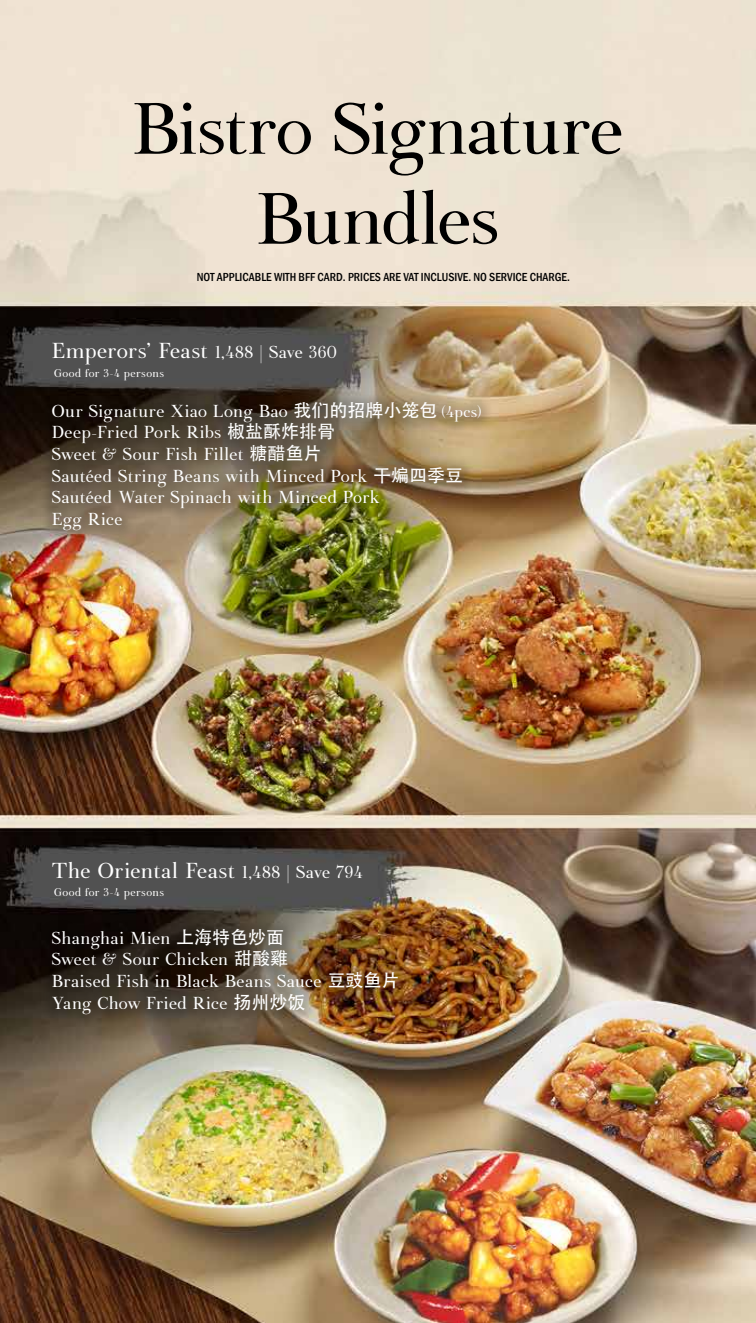
<style>
.page{position:relative;width:756px;height:1323px;background:#fff}
.page>*{position:absolute;margin:0;border:0;box-sizing:border-box;transform-origin:0 0}
.t1{font:75px/90px "Botera TFE";letter-spacing:-.025em;color:#000;text-align:center}
.t2{font:22.5px "Botera TFE";letter-spacing:.01em;color:#fff}
.t3{font:18px/21.6px "Botera TFE";letter-spacing:.015em;color:#fff}
.t4{font:500 condensed 12px "Franklin Gothic";color:#000}
.t5{font:11.7px "Botera TFE";letter-spacing:.03em;color:#fff}
.s1{font-size:18px}
.s2{font-family:"Adobe Heiti Std"}
.s3{font-size:16.2px}
</style>
<div class="page">
<img style="left:0;top:0;width:756px;height:1323px">
<div style="left:38px;top:917px;width:374px;height:112px;background:#000;opacity:.2"></div>
<div style="left:38px;top:390px;width:457px;height:156px;background:#000;opacity:.2"></div>
<h1 class="t1" style="left:132px;top:84px;width:493px">Bistro Signature<br>Bundles</h1>
<p class="t4" style="left:197px;top:269px;width:375px">NOT APPLICABLE WITH BFF CARD. PRICES ARE VAT INCLUSIVE. NO SERVICE CHARGE.</p>
<p class="t2" style="left:52px;top:336px;width:287px">Emperors’ Feast <span class="s1">1,488 | Save 360</span></p>
<p class="t3" style="left:52px;top:400px;width:431px">Our Signature Xiao Long Bao <span class="s2">我们的招牌小笼包</span> <span class="s3">(4pcs)<br></span>Deep-Fried Pork Ribs <span class="s2">椒盐酥炸排骨<br></span>Sweet &amp; Sour Fish Fillet <span class="s2">糖醋鱼片<br></span>Sautéed String Beans with Minced Pork <span class="s2">干煸四季豆<br></span>Sautéed Water Spinach with Minced Pork<br>Egg Rice</p>
<p class="t5" style="left:54px;top:366px;width:112px">Good for 3-4 persons</p>
<p class="t2" style="left:52px;top:857px;width:313px">The Oriental Feast <span class="s1">1,488 | Save 794</span></p>
<p class="t5" style="left:54px;top:885px;width:112px">Good for 3-4 persons</p>
<p class="t3" style="left:52px;top:927px;width:349px">Shanghai Mien <span class="s2">上海特色炒面<br></span>Sweet &amp; Sour Chicken <span class="s2">甜酸雞<br></span>Braised Fish in Black Beans Sauce <span class="s2">豆豉鱼片<br></span>Yang Chow Fried Rice <span class="s2">扬州炒饭</span></p>
</div>
